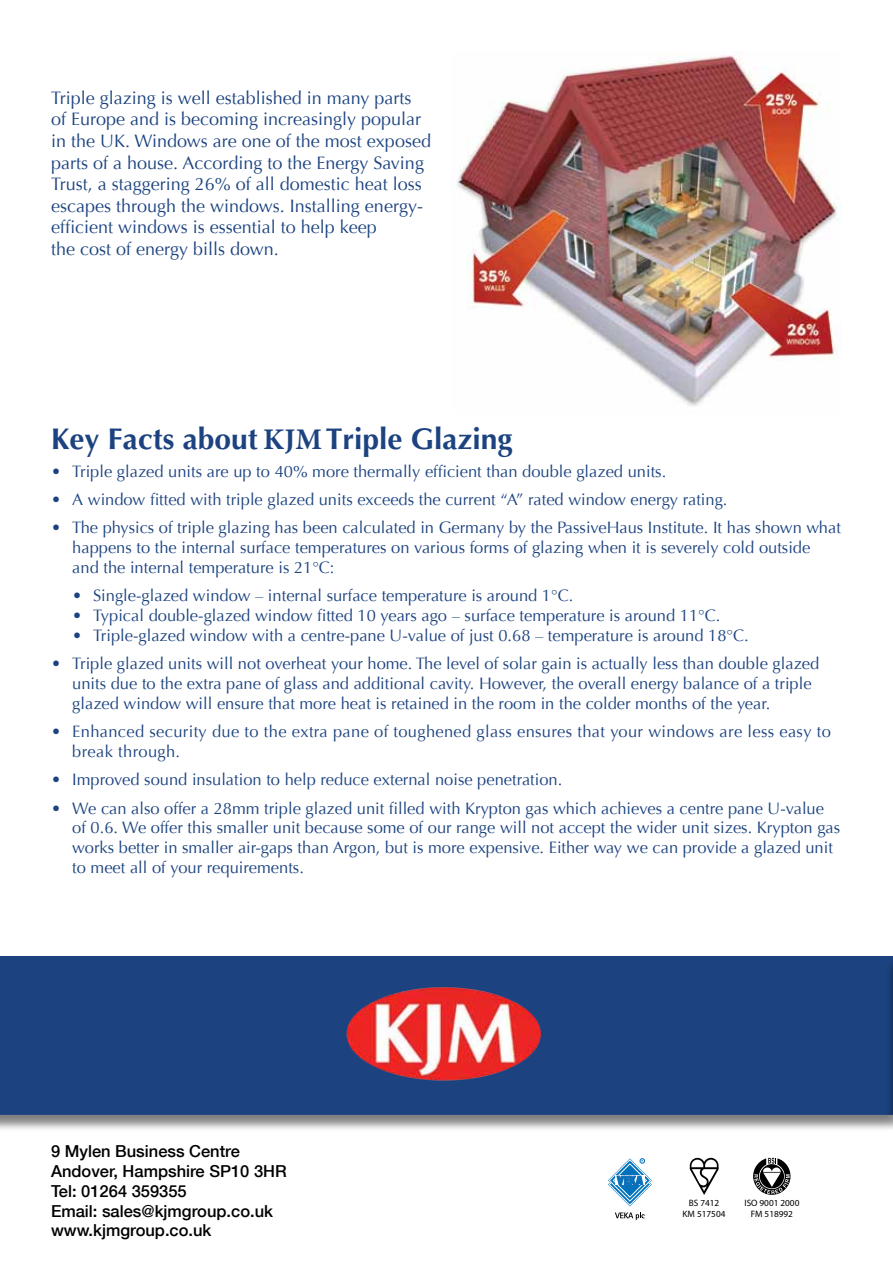
<style>
.page{position:relative;width:893px;height:1263px;background:#fff}
.page>*{position:absolute;margin:0;border:0;box-sizing:border-box;transform-origin:0 0}
.t1{font:700 30px "Optima CE";color:#1c4380}
.t2{font:18px/21.6px "Optima";color:#1c4380}
.t3{font:16.5px/19.8px "Optima";color:#1c4380}
.t4{font:500 16.5px/19.8px "Helvetica Neue";color:#000}
.t5{font:16.5px/19.8px "Optima";letter-spacing:.02em;color:#1c4380}
.t6{font:9.3px/11.1px "Myriad Pro";color:#000;text-align:center}
.s1{font-family:"Minion Pro"}
</style>
<div class="page">
<div style="left:0;top:956px;width:893px;height:176px;background:#000;opacity:.5"></div>
<div style="left:0;top:956px;width:893px;height:159px;background:#1c4380"></div>
<svg style="left:608px;top:1158px;width:44px;height:48px"></svg>
<svg style="left:615px;top:1212px;width:30px;height:8px"></svg>
<svg style="left:690px;top:1158px;width:29px;height:37px"></svg>
<svg style="left:753px;top:1158px;width:37px;height:37px"></svg>
<img style="left:457px;top:55px;width:385px;height:351px">
<div style="left:885px;top:957px;width:8px;height:174px;background:#000;opacity:.5"></div>
<hr style="left:892px;top:957px;width:1px;height:157px;background:#fff">
<img style="left:347px;top:987px;width:194px;height:93px">
<p class="t2" style="left:51px;top:87px;width:381px">Triple glazing is well established in many parts of Europe and is becoming increasingly popular in the UK. Windows are one of the most exposed parts of a house. According to the Energy Saving Trust, a staggering 26% of all domestic heat loss escapes through the windows. Installing energy&shy;efficient windows is essential to help keep<br>the cost of energy bills down.</p>
<h1 class="t1" style="left:51px;top:419px;width:463px">Key Facts about <span class="s1">KJM</span> Triple Glazing</h1>
<p class="t3" style="left:51px;top:462px;width:617px">• Triple glazed units are up to 40% more thermally efficient than double glazed units.</p>
<p class="t3" style="left:51px;top:490px;width:678px">• A window fitted with triple glazed units exceeds the current “A” rated window energy rating.</p>
<p class="t3" style="left:72px;top:518px;width:770px;text-indent:-21px">• The physics of triple glazing has been calculated in Germany by the PassiveHaus Institute. It has shown what happens to the internal surface temperatures on various forms of glazing when it is severely cold outside and the internal temperature is 21°C:</p>
<p class="t3" style="left:72px;top:586px;width:503px">• Single-glazed window – internal surface temperature is around 1°C.</p>
<p class="t3" style="left:72px;top:606px;width:650px">• Typical double-glazed window fitted 10 years ago – surface temperature is around 11°C.</p>
<p class="t3" style="left:72px;top:626px;width:678px">• Triple-glazed window with a centre-pane U-value of just 0.68 – temperature is around 18°C.</p>
<p class="t3" style="left:72px;top:654px;width:749px;text-indent:-21px">• Triple glazed units will not overheat your home. The level of solar gain is actually less than double glazed units due to the extra pane of glass and additional cavity. However, the overall energy balance of a triple glazed window will ensure that more heat is retained in the room in the colder months of the year.</p>
<p class="t5" style="left:72px;top:722px;width:760px;text-indent:-21px">• Enhanced security due to the extra pane of toughened glass ensures that your windows are less easy to break through.</p>
<p class="t3" style="left:51px;top:770px;width:513px">• Improved sound insulation to help reduce external noise penetration.</p>
<p class="t3" style="left:72px;top:798px;width:769px;text-indent:-21px">• We can also offer a 28mm triple glazed unit filled with Krypton gas which achieves a centre pane U-value of 0.6. We offer this smaller unit because some of our range will not accept the wider unit sizes. Krypton gas works better in smaller air-gaps than Argon, but is more expensive. Either way we can provide a glazed unit to meet all of your requirements.</p>
<p class="t4" style="left:51px;top:1141px;width:237px">9 Mylen Business Centre<br>Andover, Hampshire SP10 3HR<br>Tel: 01264 359355<br>Email: sales@kjmgroup.co.uk www.kjmgroup.co.uk</p>
<p class="t6" style="left:683px;top:1197px;width:44px">BS 7412<br>KM 517504</p>
<p class="t6" style="left:744px;top:1197px;width:56px">ISO 9001 2000<br>FM 518992</p>
</div>
